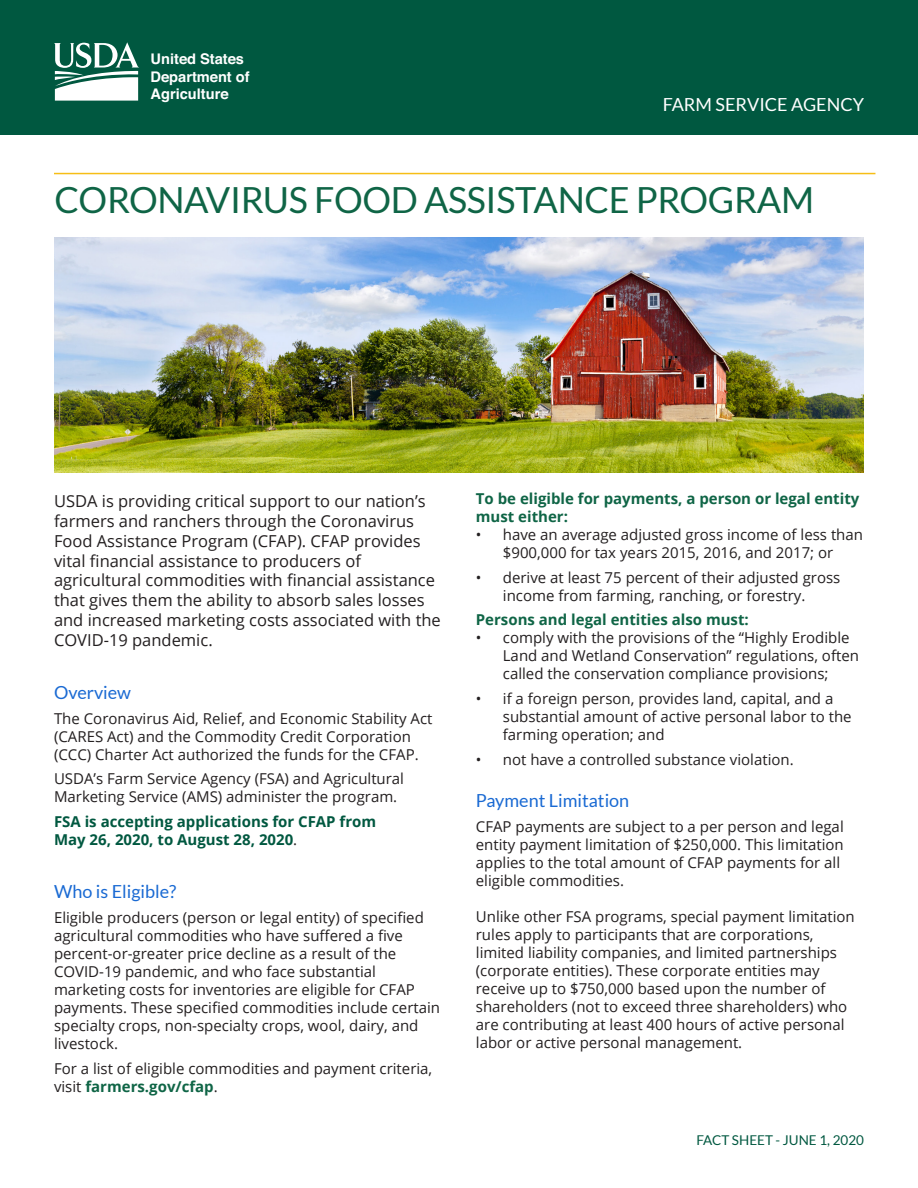
<style>
.page{position:relative;width:918px;height:1188px;background:#fff}
.page>*{position:absolute;margin:0;border:0;box-sizing:border-box;transform-origin:0 0}
.Subheader_1{font:36px "Lato";letter-spacing:-.01em;color:#0f6546}
.Body_Style{font:18px "Lato";color:#1a6ad3}
.Subheader_1-2{font:18px "Lato";color:#fff}
.Subheader_1-3{font:18px "Lato";color:#1a6ad3}
.Body_Style-2{font:16.5px/19.8px "Open Sans";color:#231f20}
.Body_Style-3{font:15px/18px "Open Sans";color:#231f20}
.Sub_Subheader{font:700 15px/18px "Open Sans";color:#0f6546}
.Body_Style-4{font:700 15px/18px "Open Sans";color:#005840}
.t1{font:700 14.7px/17.5px "Helvetica";color:#fff}
.Subheader_1-4{font:13.5px "Lato";color:#005840}
.s1{font-weight:400;color:#231f20}
.s2{font-weight:700;color:#0f6546}
</style>
<div class="page">
<div style="left:0;top:0;width:918px;height:135px;background:#005840"></div>
<svg style="left:54px;top:42px;width:85px;height:59px"></svg>
<hr style="left:54px;top:173px;width:821px;height:1px;background:#f6be16">
<img style="left:54px;top:237px;width:810px;height:235px">
<p class="t1" style="left:151px;top:50px;width:101px">United States<br>Department of<br>Agriculture</p>
<p class="Subheader_1-2" style="left:663px;top:95px;width:203px">FARM SERVICE AGENCY</p>
<p class="Subheader_1" style="left:54px;top:180px;width:761px">CORONAVIRUS FOOD ASSISTANCE PROGRAM</p>
<p class="Body_Style-2" style="left:54px;top:491px;width:388px">USDA is providing critical support to our nation’s farmers and ranchers through the Coronavirus Food Assistance Program (CFAP). CFAP provides vital financial assistance to producers of agricultural commodities with financial assistance that gives them the ability to absorb sales losses and increased marketing costs associated with the COVID-19 pandemic.</p>
<p class="Body_Style" style="left:54px;top:682px;width:79px">Overview</p>
<p class="Body_Style-3" style="left:54px;top:709px;width:380px">The Coronavirus Aid, Relief, and Economic Stability Act (CARES Act) and the Commodity Credit Corporation (CCC) Charter Act authorized the funds for the CFAP.</p>
<p class="Body_Style-3" style="left:54px;top:769px;width:352px">USDA’s Farm Service Agency (FSA) and Agricultural<br>Marketing Service (AMS) administer the program.</p>
<p class="Body_Style-4" style="left:54px;top:812px;width:324px">FSA is accepting applications for CFAP from<br>May 26, 2020, to August 28, 2020<span class="s1">.</span></p>
<p class="Body_Style" style="left:54px;top:882px;width:124px">Who is Eligible?</p>
<p class="Body_Style-3" style="left:54px;top:908px;width:388px">Eligible producers (person or legal entity) of specified agricultural commodities who have suffered a five percent-or-greater price decline as a result of the COVID-19 pandemic, and who face substantial marketing costs for inventories are eligible for CFAP payments. These specified commodities include certain specialty crops, non-specialty crops, wool, dairy, and livestock.</p>
<p class="Body_Style-3" style="left:54px;top:1059px;width:380px">For a list of eligible commodities and payment criteria, visit <span class="s2">farmers.gov/cfap</span>.</p>
<p class="Sub_Subheader" style="left:476px;top:489px;width:385px">To be eligible for payments, a person or legal entity must either:</p>
<p class="Body_Style-3" style="left:476px;top:525px;width:389px;text-align:center">• have an average adjusted gross income of less than $900,000 for tax years 2015, 2016, and 2017; or</p>
<p class="Body_Style-3" style="left:476px;top:568px;width:366px;text-align:center">• derive at least 75 percent of their adjusted gross income from farming, ranching, or forestry.</p>
<p class="Sub_Subheader" style="left:476px;top:611px;width:275px">Persons and legal entities also must:</p>
<p class="Body_Style-3" style="left:503px;top:629px;width:358px;text-indent:-27px">• comply with the provisions of the “Highly Erodible<br>Land and Wetland Conservation” regulations, often called the conservation compliance provisions;</p>
<p class="Body_Style-3" style="left:503px;top:689px;width:350px;text-indent:-27px">• if a foreign person, provides land, capital, and a substantial amount of active personal labor to the farming operation; and</p>
<p class="Body_Style-3" style="left:476px;top:750px;width:319px">• not have a controlled substance violation.</p>
<p class="Subheader_1-3" style="left:476px;top:790px;width:155px">Payment Limitation</p>
<p class="Body_Style-3" style="left:476px;top:817px;width:369px">CFAP payments are subject to a per person and legal entity payment limitation of $250,000. This limitation applies to the total amount of CFAP payments for all eligible commodities.</p>
<p class="Body_Style-3" style="left:476px;top:907px;width:380px">Unlike other FSA programs, special payment limitation rules apply to participants that are corporations, limited liability companies, and limited partnerships (corporate entities). These corporate entities may receive up to $750,000 based upon the number of shareholders (not to exceed three shareholders) who are contributing at least 400 hours of active personal labor or active personal management.</p>
<p class="Subheader_1-4" style="left:697px;top:1132px;width:169px">FACT SHEET - JUNE 1, 2020</p>
</div>
